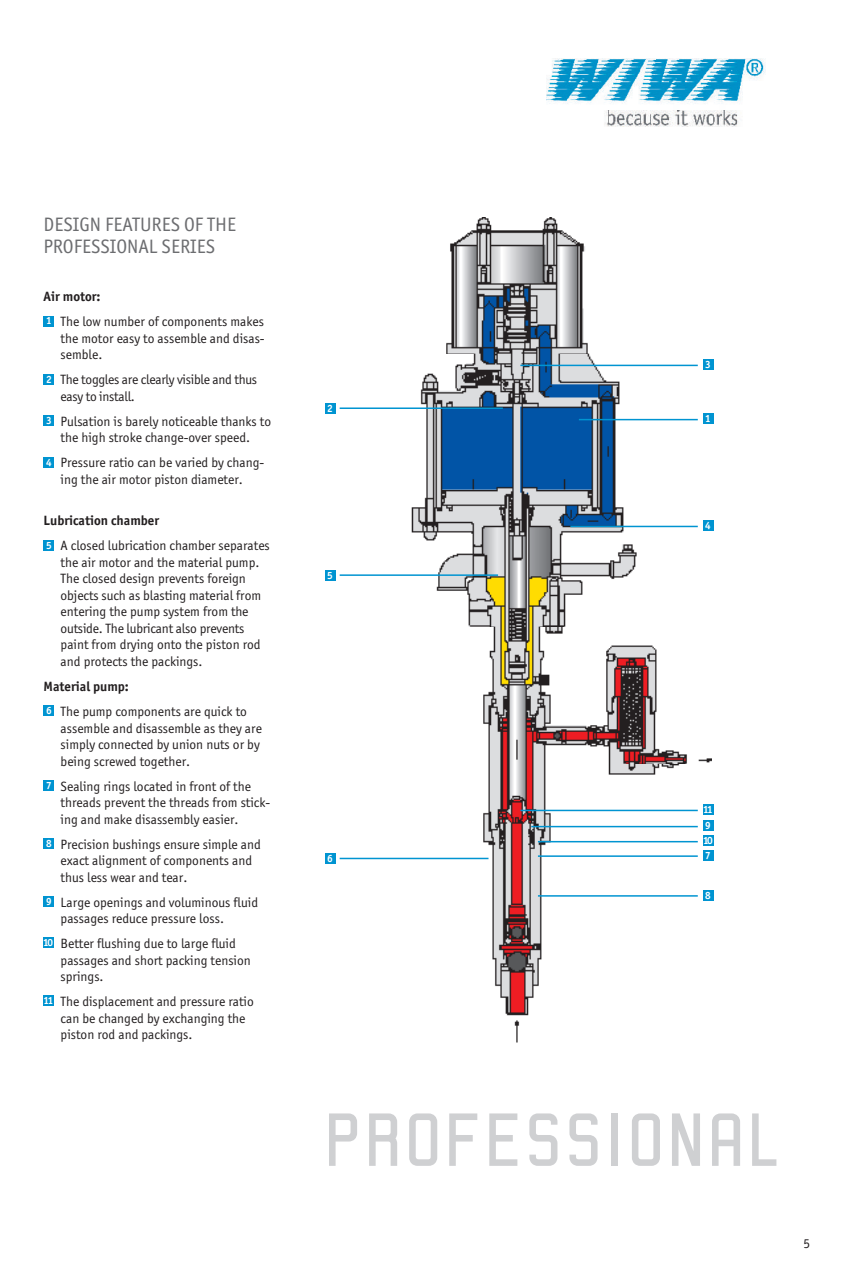
<style>
.page{position:relative;width:842px;height:1263px;background:#fff}
.page>*{position:absolute;margin:0;border:0;box-sizing:border-box;transform-origin:0 0}
.t1{font:79.5px "Robust ICG";letter-spacing:.01em;color:#cfd0d2}
.t2{font:19.5px/22.5px "Officina San ITC";color:#6c6d70}
.t3{font:13.5px/16.5px "Officina San ITC";color:#231f20}
.t4{font:13.5px/16.5px "Officina San ITC";letter-spacing:-.02em;color:#231f20}
.t5{font:700 10.5px "Officina San ITC";color:#fff}
.s1{font-weight:700}
.s2{font-weight:700;font-size:10.5px;color:#fff}
.s3{font-weight:700;font-size:10.35px;color:#fff}
</style>
<div class="page">
<img style="left:389px;top:217px;width:322px;height:826px">
<div style="left:325px;top:403px;width:10px;height:11px;background:#0094d1"></div>
<hr style="left:340px;top:407px;width:163px;height:2px;background:#0094d1">
<div style="left:325px;top:853px;width:10px;height:11px;background:#0094d1"></div>
<hr style="left:340px;top:858px;width:148px;height:1px;background:#0094d1">
<hr style="left:538px;top:895px;width:160px;height:2px;background:#0094d1">
<div style="left:703px;top:890px;width:10px;height:10px;background:#0094d1"></div>
<hr style="left:538px;top:855px;width:160px;height:2px;background:#0094d1">
<div style="left:703px;top:850px;width:10px;height:11px;background:#0094d1"></div>
<hr style="left:538px;top:841px;width:160px;height:1px;background:#0094d1">
<hr style="left:531px;top:826px;width:167px;height:1px;background:#0094d1">
<div style="left:703px;top:820px;width:10px;height:11px;background:#0094d1"></div>
<hr style="left:520px;top:810px;width:178px;height:1px;background:#0094d1">
<div style="left:703px;top:804px;width:10px;height:11px;background:#0094d1"></div>
<hr style="left:570px;top:526px;width:128px;height:1px;background:#0094d1">
<div style="left:703px;top:520px;width:10px;height:11px;background:#0094d1"></div>
<hr style="left:579px;top:419px;width:119px;height:1px;background:#0094d1">
<div style="left:703px;top:414px;width:10px;height:10px;background:#0094d1"></div>
<hr style="left:520px;top:365px;width:178px;height:1px;background:#0094d1">
<div style="left:703px;top:359px;width:10px;height:11px;background:#0094d1"></div>
<div style="left:325px;top:570px;width:10px;height:10px;background:#0094d1"></div>
<hr style="left:340px;top:574px;width:158px;height:2px;background:#0094d1">
<div style="left:703px;top:836px;width:10px;height:10px;background:#0094d1"></div>
<img style="left:546px;top:58px;width:220px;height:68px">
<div style="left:44px;top:316px;width:10px;height:10px;background:#0094d1"></div>
<div style="left:44px;top:374px;width:10px;height:10px;background:#0094d1"></div>
<div style="left:44px;top:415px;width:10px;height:11px;background:#0094d1"></div>
<div style="left:44px;top:457px;width:10px;height:10px;background:#0094d1"></div>
<div style="left:44px;top:540px;width:10px;height:10px;background:#0094d1"></div>
<div style="left:44px;top:705px;width:10px;height:11px;background:#0094d1"></div>
<div style="left:44px;top:780px;width:10px;height:10px;background:#0094d1"></div>
<div style="left:44px;top:838px;width:10px;height:10px;background:#0094d1"></div>
<div style="left:44px;top:896px;width:10px;height:10px;background:#0094d1"></div>
<div style="left:44px;top:937px;width:10px;height:11px;background:#0094d1"></div>
<div style="left:44px;top:995px;width:10px;height:11px;background:#0094d1"></div>
<h2 class="t2" style="left:44px;top:213px;width:194px">DESIGN FEATURES OF THE<br>PROFESSIONAL SERIES</h2>
<p class="t3" style="left:44px;top:284px;width:222px;line-height:25px"><span class="s1">Air motor:<br></span><span class="s2">1</span> The low number of components makes</p>
<p class="t3" style="left:61px;top:330px;width:206px">the motor easy to assemble and disas&shy;semble.</p>
<p class="t4" style="left:61px;top:372px;width:198px;text-indent:-15px"><span class="s2">2</span> The toggles are clearly visible and thus easy to install.</p>
<p class="t3" style="left:46px;top:413px;width:227px;text-align:center"><span class="s2">3</span> Pulsation is barely noticeable thanks to the high stroke change-over speed.</p>
<p class="t3" style="left:46px;top:455px;width:220px;text-align:center"><span class="s2">4</span> Pressure ratio can be varied by chang&shy;ing the air motor piston diameter.</p>
<p class="t3" style="left:44px;top:508px;width:228px;line-height:25px"><span class="s1">Lubrication chamber<br></span><span class="s2">5</span> A closed lubrication chamber separates</p>
<p class="t3" style="left:61px;top:554px;width:202px">the air motor and the material pump.<br>The closed design prevents foreign objects such as blasting material from entering the pump system from the outside. The lubricant also prevents paint from drying onto the piston rod and protects the packings.</p>
<p class="t3" style="left:44px;top:674px;width:205px;line-height:25px"><span class="s1">Material pump:<br></span><span class="s2">6</span> The pump components are quick to</p>
<p class="t3" style="left:61px;top:720px;width:203px">assemble and disassemble as they are simply connected by union nuts or by being screwed together.</p>
<p class="t3" style="left:61px;top:778px;width:211px;text-indent:-15px"><span class="s2">7</span> Sealing rings located in front of the threads prevent the threads from stick&shy;ing and make disassembly easier.</p>
<p class="t3" style="left:61px;top:836px;width:202px;text-indent:-15px"><span class="s2">8</span> Precision bushings ensure simple and exact alignment of components and thus less wear and tear.</p>
<p class="t3" style="left:61px;top:894px;width:199px;text-indent:-15px"><span class="s2">9</span> Large openings and voluminous fluid passages reduce pressure loss.</p>
<p class="t3" style="left:61px;top:935px;width:192px;text-indent:-17px"><span class="s2">1</span><span class="s3">0</span> Better flushing due to large fluid passages and short packing tension springs.</p>
<p class="t3" style="left:61px;top:993px;width:195px;text-indent:-17px"><span class="s2">1</span><span class="s3">1</span> The displacement and pressure ratio can be changed by exchanging the piston rod and packings.</p>
<p class="t5" style="left:327px;top:401px;width:7px">2</p>
<p class="t5" style="left:327px;top:568px;width:7px">5</p>
<p class="t5" style="left:705px;top:358px;width:7px">3</p>
<p class="t5" style="left:705px;top:412px;width:7px">1</p>
<p class="t5" style="left:705px;top:519px;width:7px">4</p>
<p class="t5" style="left:327px;top:852px;width:7px">6</p>
<p class="t5" style="left:703px;top:803px;width:11px">11</p>
<p class="t5" style="left:705px;top:819px;width:7px">9</p>
<p class="t5" style="left:703px;top:834px;width:11px">10</p>
<p class="t5" style="left:705px;top:849px;width:7px">7</p>
<p class="t5" style="left:705px;top:888px;width:7px">8</p>
<h1 class="t1" style="left:323px;top:1097px;width:460px">PROFESSIONAL</h1>
<p class="t3" style="left:803px;top:1235px;width:8px">5</p>
</div>
